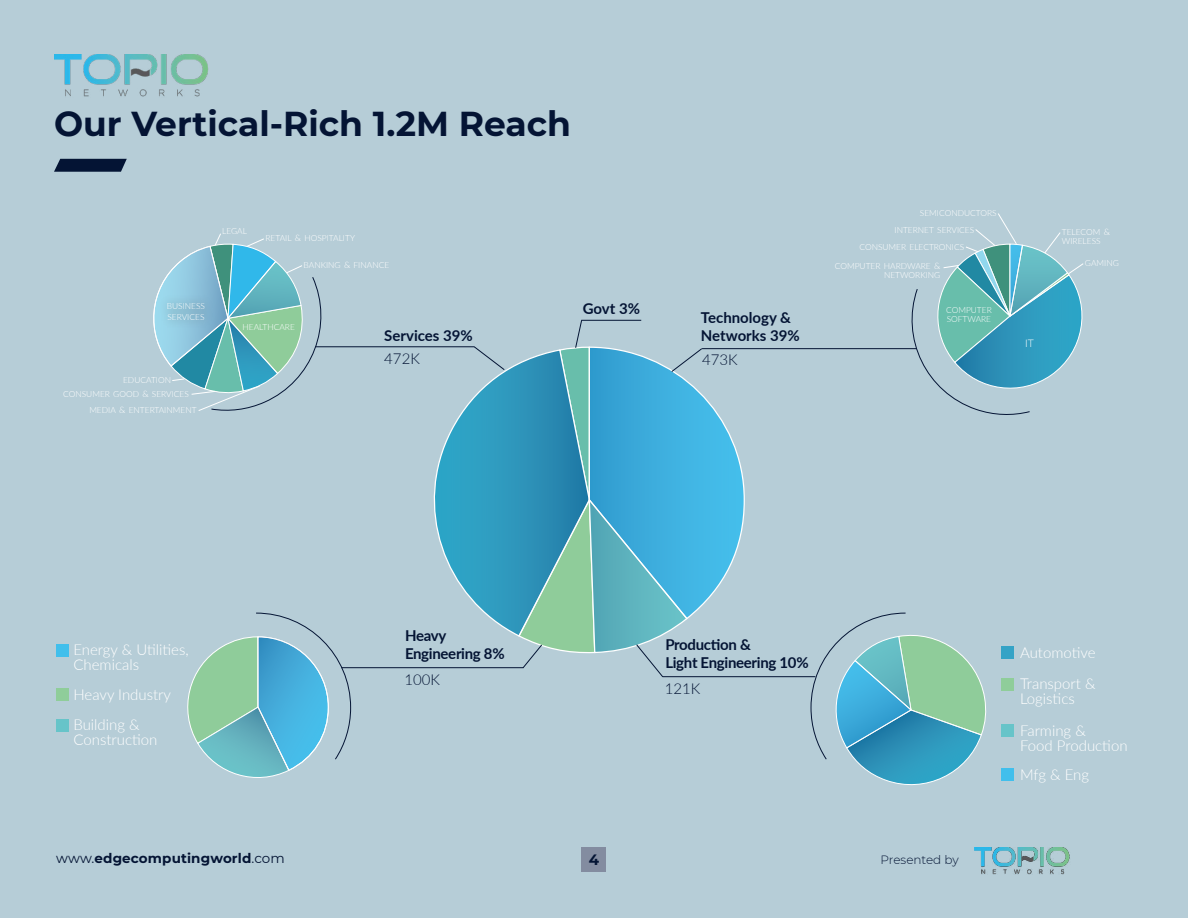
<style>
.page{position:relative;width:1188px;height:918px;background:#b6cdd7}
.page>*{position:absolute;margin:0;border:0;box-sizing:border-box;transform-origin:0 0}
.t1{font:700 34.5px "Montserrat";color:#041434}
.t2{font:300 15px/15px "Lato";color:#fff}
.t3{font:700 15px/18px "Lato";letter-spacing:-.02em;color:#041434}
.t4{font:700 15px/18px "Lato";color:#041434}
.t5{font:300 15px "Lato";color:#041434}
.t6{font:700 15px "Montserrat";color:#041434}
.t7{font:700 13.5px "Montserrat";letter-spacing:.01em;color:#041434}
.t8{font:300 12px "Montserrat";color:#041434}
.t9{font:300 10.5px "Lato";color:#fff}
.t10{font:300 8.4px/9px "Lato";color:#fff}
.s1{font-size:9px}
.s2{font-weight:400}
</style>
<div class="page">
<img style="left:974px;top:848px;width:96px;height:27px">
<div style="left:582px;top:847px;width:24px;height:25px;background:#838ca0"></div>
<img style="left:54px;top:54px;width:154px;height:43px">
<svg style="left:54px;top:159px;width:73px;height:13px"></svg>
<svg style="left:433px;top:364px;width:84px;height:272px"></svg>
<hr style="left:341px;top:667px;width:182px;height:1px;background:#041434">
<hr style="left:663px;top:676px;width:152px;height:1px;background:#041434">
<hr style="left:315px;top:346px;width:159px;height:1px;background:#041434">
<hr style="left:702px;top:348px;width:215px;height:1px;background:#041434">
<svg style="left:473px;top:346px;width:32px;height:25px"></svg>
<svg style="left:517px;top:319px;width:229px;height:359px"></svg>
<div style="left:1002px;top:646px;width:12px;height:13px;background:#35a3c6"></div>
<div style="left:1002px;top:678px;width:12px;height:13px;background:#8fcd9a"></div>
<div style="left:56px;top:688px;width:13px;height:12px;background:#8fcd9a"></div>
<div style="left:1002px;top:724px;width:12px;height:13px;background:#67c4c9"></div>
<div style="left:56px;top:719px;width:13px;height:13px;background:#67c4c9"></div>
<div style="left:1002px;top:768px;width:12px;height:13px;background:#41bfec"></div>
<div style="left:56px;top:644px;width:13px;height:13px;background:#41bfec"></div>
<svg style="left:810px;top:612px;width:177px;height:173px"></svg>
<svg style="left:187px;top:612px;width:164px;height:166px"></svg>
<svg style="left:900px;top:213px;width:184px;height:202px"></svg>
<svg style="left:153px;top:233px;width:181px;height:178px"></svg>
<p class="t1" style="left:54px;top:99px;width:518px">Our Vertical-Rich 1.2M Reach</p>
<p class="t10" style="left:167px;top:300px;width:40px;line-height:10.5px">BUSINESS<br>SERVICES</p>
<p class="t10" style="left:123px;top:375px;width:49px">EDUCATION</p>
<p class="t10" style="left:63px;top:389px;width:127px">CONSUMER GOOD <span class="s1">&amp;</span> SERVICES</p>
<p class="t10" style="left:89px;top:405px;width:109px">MEDIA <span class="s1">&amp;</span> ENTERTAINMENT</p>
<p class="t10" style="left:222px;top:226px;width:26px">LEGAL</p>
<p class="t10" style="left:265px;top:233px;width:91px">RETAIL <span class="s1">&amp;</span> HOSPITALITY</p>
<p class="t10" style="left:304px;top:260px;width:87px">BANKING <span class="s1">&amp;</span> FINANCE</p>
<p class="t10" style="left:242px;top:322px;width:54px">HEALTHCARE</p>
<p class="t4" style="left:384px;top:326px;width:90px">Services 39%</p>
<p class="t3" style="left:583px;top:299px;width:59px">Govt 3%</p>
<p class="t4" style="left:701px;top:308px;width:100px">Technology &amp;<br>Networks 39%</p>
<p class="t5" style="left:384px;top:348px;width:37px">472K</p>
<p class="t5" style="left:702px;top:350px;width:37px">473K</p>
<p class="t10" style="left:920px;top:209px;width:78px">SEMICONDUCTORS</p>
<p class="t10" style="left:859px;top:242px;width:106px">CONSUMER ELECTRONICS</p>
<p class="t10" style="left:895px;top:225px;width:81px">INTERNET SERVICES</p>
<p class="t10" style="left:835px;top:262px;width:107px;text-align:right">COMPUTER HARDWARE <span class="s1">&amp;<br></span>NETWORKING</p>
<p class="t10" style="left:946px;top:306px;width:47px">COMPUTER<br>SOFTWARE</p>
<p class="t10" style="left:1062px;top:227px;width:50px">TELECOM <span class="s1">&amp;<br></span>WIRELESS</p>
<p class="t10" style="left:1085px;top:258px;width:35px">GAMING</p>
<p class="t9" style="left:1025px;top:335px;width:10px">IT</p>
<p class="t2" style="left:73px;top:641px;width:117px">Energy &amp; Utilities,<br>Chemicals</p>
<p class="t2" style="left:73px;top:686px;width:99px">Heavy Industry</p>
<p class="t2" style="left:73px;top:716px;width:86px">Building &amp;<br>Construction</p>
<p class="t3" style="left:405px;top:626px;width:101px">Heavy<br>Engineering 8%</p>
<p class="t3" style="left:665px;top:635px;width:87px">Production &amp;</p>
<p class="t3" style="left:665px;top:653px;width:145px">Light Engineering 10%</p>
<p class="t5" style="left:405px;top:669px;width:37px">100K</p>
<p class="t5" style="left:665px;top:678px;width:37px">121K</p>
<h3 class="t7" style="left:56px;top:849px;width:230px"><span class="s2">www.</span>edgecomputingworld<span class="s2">.com</span></h3>
<h2 class="t6" style="left:589px;top:849px;width:12px">4</h2>
<h3 class="t8" style="left:881px;top:851px;width:80px">Presented by</h3>
<p class="t2" style="left:1020px;top:645px;width:77px">Automotive</p>
<p class="t2" style="left:1020px;top:675px;width:77px">Transport &amp;<br>Logistics</p>
<p class="t2" style="left:1020px;top:722px;width:109px">Farming &amp;<br>Food Production</p>
<p class="t2" style="left:1020px;top:767px;width:71px">Mfg &amp; Eng</p>
</div>
